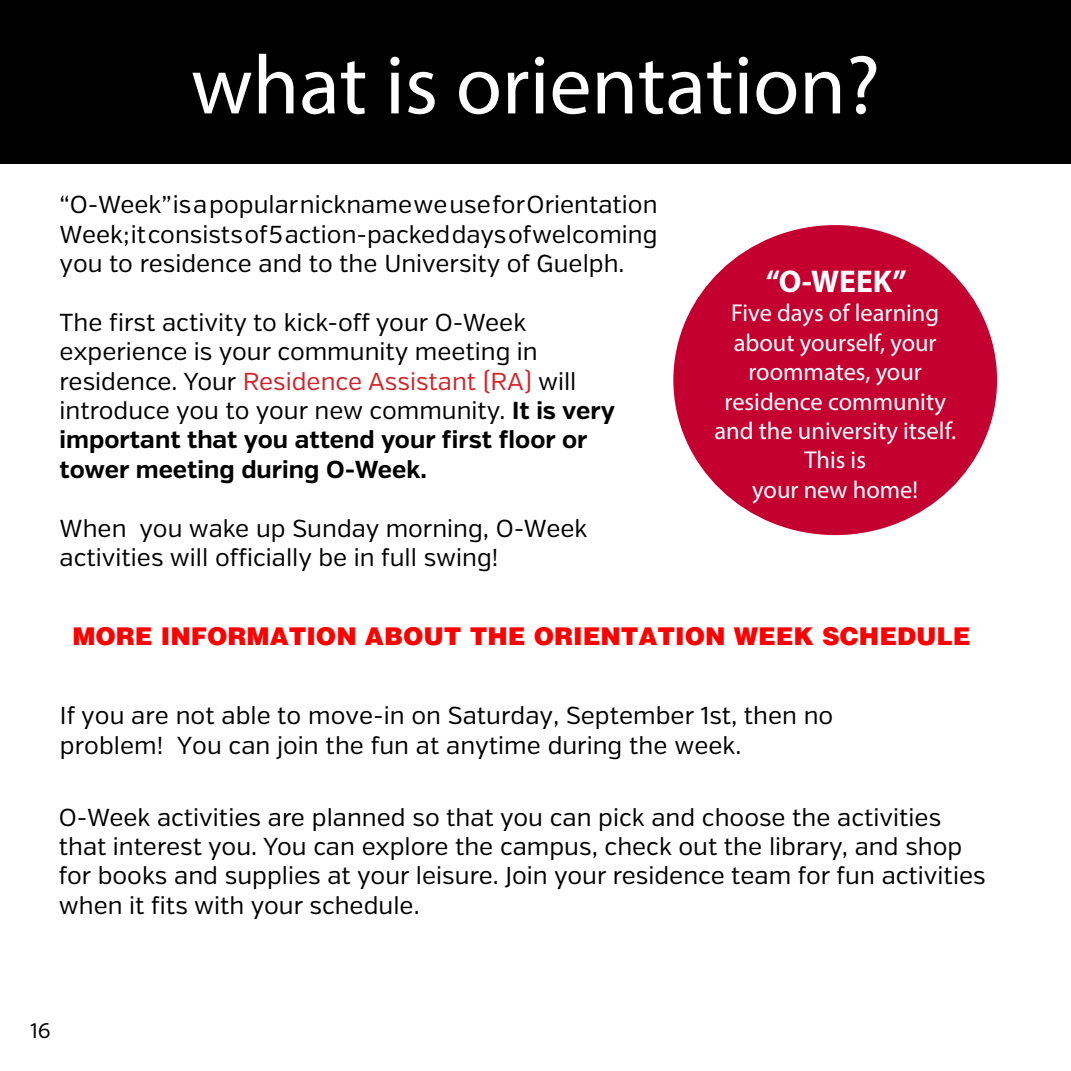
<style>
.page{position:relative;width:1071px;height:1071px;background:#fff}
.page>*{position:absolute;margin:0;border:0;box-sizing:border-box;transform-origin:0 0}
.t1{font:84px "Myriad Pro";color:#fff}
.t2{font:700 31.5px "Myriad Pro";color:#fff}
.t3{font:24.5px/29.4px "Verb";color:#000}
.t4{font:24.5px/29.4px "Myriad Pro";color:#fff;text-align:center}
.t5{font:900 24.5px "Helvetica LT Std";color:#f00}
.t6{font:21px "Verb";color:#000}
.s1{color:#d2232a}
.s2{font-weight:700}
</style>
<div class="page">
<div style="left:673px;top:225px;width:324px;height:310px;background:#c3002f;border-radius:50%"></div>
<div style="left:0;top:0;width:1071px;height:164px;background:#000"></div>
<h1 class="t1" style="left:191px;top:33px;width:691px">what is orientation?</h1>
<p class="t3" style="left:60px;top:190px;width:599px;text-align:justify">“O-Week” is a popular nickname we use for Orientation Week; it consists of 5 action-packed days of welcoming you to residence and to the University of Guelph.</p>
<p class="t3" style="left:60px;top:308px;width:557px">The first activity to kick-off your O-Week experience is your community meeting in residence. Your <span class="s1">Residence Assistant (RA)</span> will introduce you to your new community. <span class="s2">It is very important that you attend your first floor or tower meeting during O-Week.</span></p>
<p class="t3" style="left:60px;top:514px;width:529px">When you wake up Sunday morning, O-Week activities will officially be in full swing!</p>
<p class="t2" style="left:766px;top:261px;width:142px">“O-WEEK”</p>
<p class="t4" style="left:714px;top:298px;width:243px">Five days of learning about yourself, your roommates, your residence community and the university itself.<br>This is<br>your new home!</p>
<p class="t5" style="left:72px;top:620px;width:900px">MORE INFORMATION ABOUT THE ORIENTATION WEEK SCHEDULE</p>
<p class="t3" style="left:60px;top:701px;width:775px;line-height:30.1px">If you are not able to move-in on Saturday, September 1st, then no problem! You can join the fun at anytime during the week.</p>
<p class="t3" style="left:59px;top:803px;width:928px">O-Week activities are planned so that you can pick and choose the activities that interest you. You can explore the campus, check out the library, and shop for books and supplies at your leisure. Join your residence team for fun activities when it fits with your schedule.</p>
<p class="t6" style="left:30px;top:1018px;width:22px">16</p>
</div>
